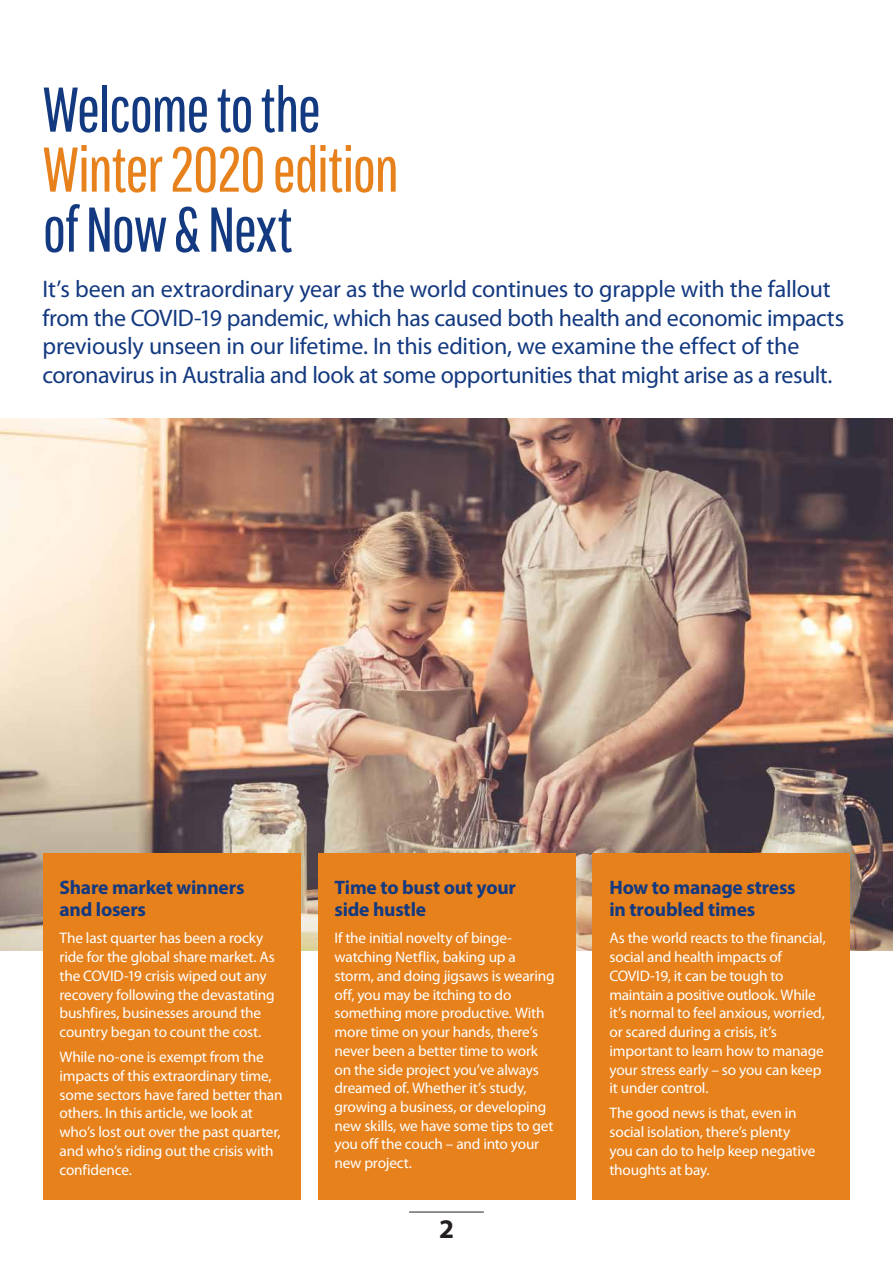
<style>
.page{position:relative;width:893px;height:1263px;background:#fff}
.page>*{position:absolute;margin:0;border:0;box-sizing:border-box;transform-origin:0 0}
.t1{font:63px "Pathway Gothic One";letter-spacing:-.035em;color:#133980}
.t2{font:63px "Pathway Gothic One";letter-spacing:-.03em;color:#e6811c}
.t3{font:700 27px "Myriad Pro";color:#231f20}
.t4{font:24px/28.5px "Myriad Pro";letter-spacing:-.015em;color:#133980}
.t5{font:700 19.5px/22.5px "Myriad Pro";letter-spacing:-.01em;color:#133980}
.t6{font:15.3px/18.8px "Myriad Pro";letter-spacing:-.015em;color:#fff}
</style>
<div class="page">
<hr style="left:409px;top:1212px;width:75px;height:1px;background:#231f20">
<img style="left:0;top:419px;width:893px;height:531px">
<div style="left:43px;top:853px;width:257px;height:347px;background:#e6811c"></div>
<div style="left:317px;top:853px;width:258px;height:347px;background:#e6811c"></div>
<div style="left:592px;top:853px;width:258px;height:347px;background:#e6811c"></div>
<h1 class="t1" style="left:43px;top:72px;width:280px">Welcome to the</h1>
<h1 class="t2" style="left:43px;top:132px;width:358px">Winter 2020 edition</h1>
<h1 class="t1" style="left:43px;top:192px;width:251px">of Now &amp; Next</h1>
<p class="t4" style="left:43px;top:274px;width:803px">It’s been an extraordinary year as the world continues to grapple with the fallout from the COVID-19 pandemic, which has caused both health and economic impacts previously unseen in our lifetime. In this edition, we examine the effect of the coronavirus in Australia and look at some opportunities that might arise as a result.</p>
<p class="t5" style="left:60px;top:875px;width:186px">Share market winners and losers</p>
<p class="t6" style="left:60px;top:928px;width:217px">The last quarter has been a rocky ride for the global share market. As the COVID-19 crisis wiped out any recovery following the devastating bushfires, businesses around the country began to count the cost.</p>
<p class="t6" style="left:60px;top:1047px;width:225px">While no-one is exempt from the impacts of this extraordinary time, some sectors have fared better than others. In this article, we look at who’s lost out over the past quarter, and who’s riding out the crisis with confidence.</p>
<p class="t5" style="left:334px;top:875px;width:183px">Time to bust out your side hustle</p>
<p class="t6" style="left:334px;top:928px;width:222px">If the initial novelty of binge&shy;watching Netflix, baking up a storm, and doing jigsaws is wearing off, you may be itching to do something more productive. With more time on your hands, there’s never been a better time to work on the side project you’ve always dreamed of. Whether it’s study, growing a business, or developing new skills, we have some tips to get you off the couch – and into your new project.</p>
<h2 class="t3" style="left:439px;top:1211px;width:16px">2</h2>
<p class="t5" style="left:609px;top:875px;width:188px">How to manage stress in troubled times</p>
<p class="t6" style="left:609px;top:928px;width:218px">As the world reacts to the financial, social and health impacts of<br>COVID-19, it can be tough to maintain a positive outlook. While it’s normal to feel anxious, worried, or scared during a crisis, it’s important to learn how to manage your stress early – so you can keep it under control.</p>
<p class="t6" style="left:609px;top:1104px;width:207px">The good news is that, even in social isolation, there’s plenty you can do to help keep negative thoughts at bay.</p>
</div>
